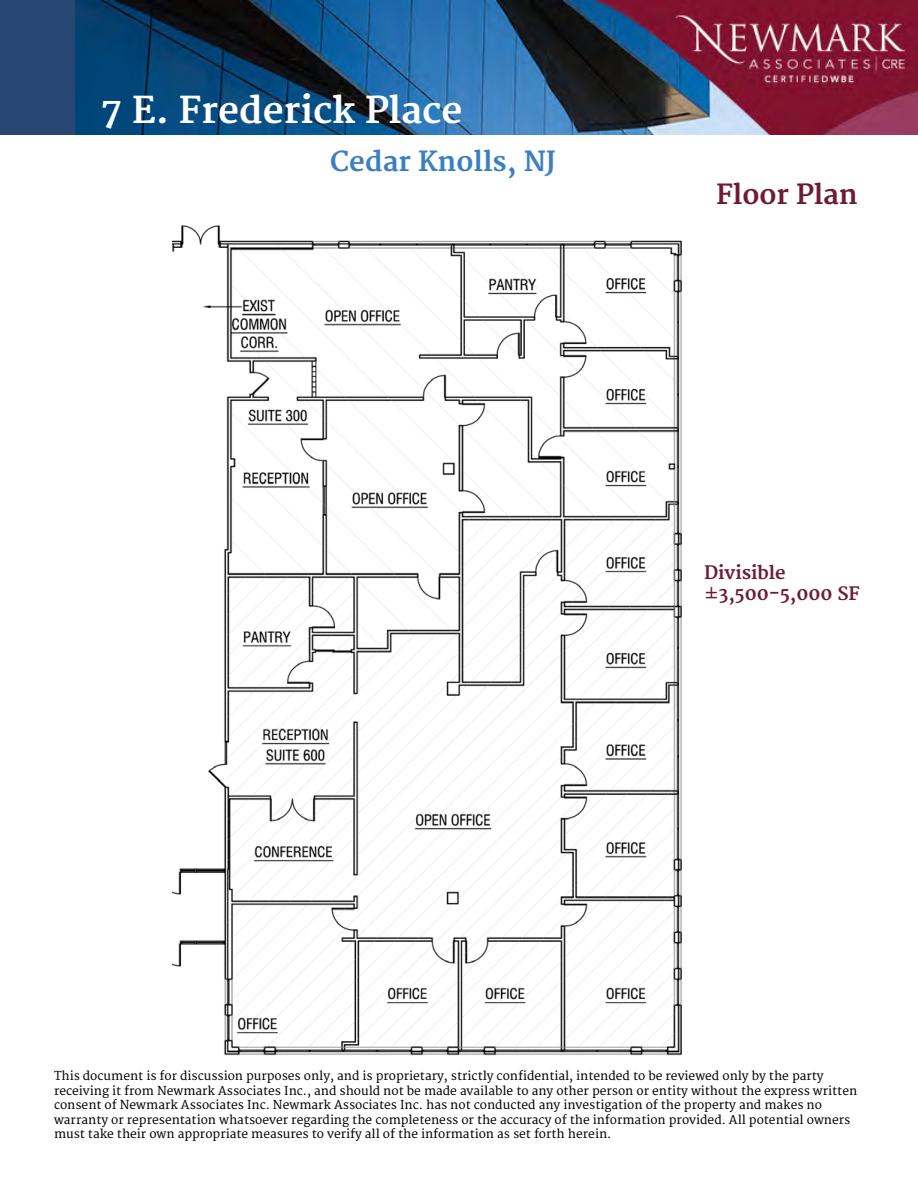
<style>
.page{position:relative;width:918px;height:1188px;background:#fff}
.page>*{position:absolute;margin:0;border:0;box-sizing:border-box;transform-origin:0 0}
.t1{font:700 36px "Merriweather";color:#fff}
.t2{font:700 27px "Merriweather";color:#3b7fc2}
.t3{font:700 27px "Merriweather";color:#6f1b33}
.t4{font:700 18px/21px "Merriweather";color:#6f1b33}
.t5{font:12px/14.4px "Merriweather";color:#000}
.s1{font-family:"Verdana";font-weight:400}
</style>
<div class="page">
<img style="left:173px;top:225px;width:509px;height:831px">
<div style="left:0;top:0;width:918px;height:134px;background:#284773"></div>
<img style="left:75px;top:1px;width:843px;height:133px">
<h1 class="t1" style="left:100px;top:89px;width:364px">7 E. Frederick Place</h1>
<h2 class="t2" style="left:330px;top:146px;width:227px">Cedar Knolls, NJ</h2>
<h2 class="t3" style="left:716px;top:179px;width:143px">Floor Plan</h2>
<h3 class="t4" style="left:704px;top:563px;width:157px">Divisible <span class="s1">±</span>3,500-5,000 SF</h3>
<p class="t5" style="left:54px;top:1069px;width:805px">This document is for discussion purposes only, and is proprietary, strictly confidential, intended to be reviewed only by the party receiving it from Newmark Associates Inc., and should not be made available to any other person or entity without the express written consent of Newmark Associates Inc. Newmark Associates Inc. has not conducted any investigation of the property and makes no warranty or representation whatsoever regarding the completeness or the accuracy of the information provided. All potential owners must take their own appropriate measures to verify all of the information as set forth herein.</p>
</div>
